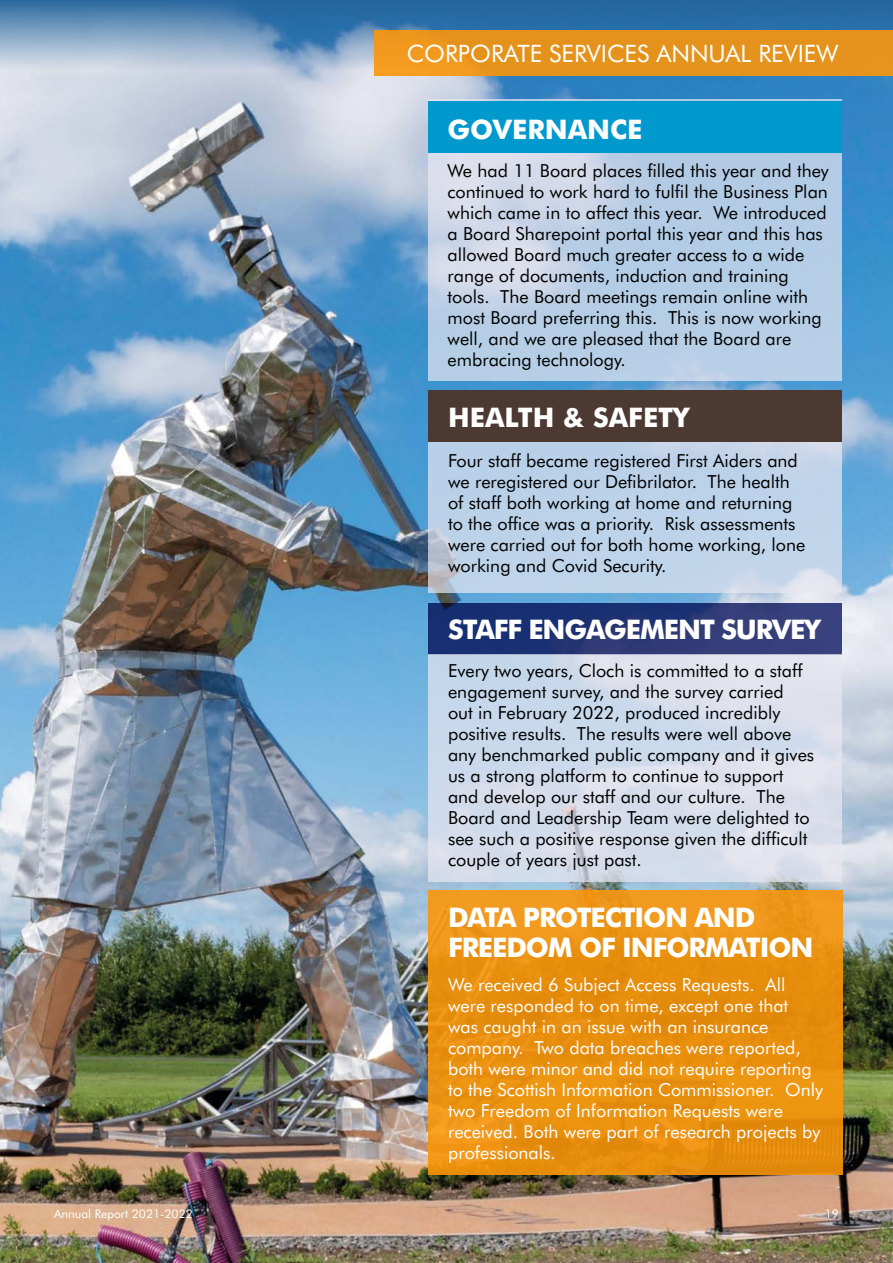
<style>
.page{position:relative;width:893px;height:1263px;background:#fff}
.page>*{position:absolute;margin:0;border:0;box-sizing:border-box;transform-origin:0 0}
.t1{font:700 27px/30px "Futura BT";letter-spacing:-.04em;color:#fff}
.t2{font:700 27px "Futura BT";color:#fff}
.t3{font:24px "Futura BT";color:#fff}
.t4{font:18px/21px "Futura BT";color:#000}
.t5{font:18px/21px "Futura BT";color:#fff}
.t6{font:12px "Futura BT";color:#fff}
</style>
<div class="page">
<img style="left:0;top:0;width:893px;height:1263px">
<div style="left:374px;top:30px;width:519px;height:46px;background:linear-gradient(to right,#ec961d,#e1911a)"></div>
<div style="left:428px;top:890px;width:415px;height:285px;background:linear-gradient(to bottom,#ec9416,#e78d0b)"></div>
<div style="left:428px;top:390px;width:413px;height:52px;background:#4c3a32"></div>
<svg style="left:428px;top:603px;width:413px;height:51px;background:#263675"></svg>
<svg style="left:428px;top:442px;width:413px;height:151px;background:#bed2e8"></svg>
<svg style="left:428px;top:100px;width:413px;height:281px;background:#bcd0e6"></svg>
<svg style="left:428px;top:654px;width:413px;height:228px;background:#d4dceb"></svg>
<div style="left:428px;top:101px;width:413px;height:52px;background:#0099cd"></div>
<h2 class="t3" style="left:407px;top:39px;width:433px">CORPORATE SERVICES ANNUAL REVIEW</h2>
<h1 class="t2" style="left:448px;top:112px;width:196px">GOVERNANCE</h1>
<p class="t4" style="left:448px;top:160px;width:383px">We had 11 Board places filled this year and they continued to work hard to fulfil the Business Plan which came in to affect this year. We introduced a Board Sharepoint portal this year and this has allowed Board much greater access to a wide range of documents, induction and training tools. The Board meetings remain online with most Board preferring this. This is now working well, and we are pleased that the Board are embracing technology.</p>
<h1 class="t2" style="left:448px;top:401px;width:243px">HEALTH &amp; SAFETY</h1>
<p class="t4" style="left:448px;top:450px;width:359px">Four staff became registered First Aiders and we reregistered our Defibrilator. The health of staff both working at home and returning to the office was a priority. Risk assessments were carried out for both home working, lone working and Covid Security.</p>
<h1 class="t1" style="left:448px;top:614px;width:374px">STAFF ENGAGEMENT SURVEY</h1>
<p class="t4" style="left:448px;top:660px;width:368px">Every two years, Cloch is committed to a staff engagement survey, and the survey carried<br>out in February 2022, produced incredibly positive results. The results were well above any benchmarked public company and it gives us a strong platform to continue to support and develop our staff and our culture. The Board and Leadership Team were delighted to see such a positive response given the difficult couple of years just past.</p>
<h1 class="t1" style="left:448px;top:903px;width:367px">DATA PROTECTION AND<br>FREEDOM OF INFORMATION</h1>
<p class="t5" style="left:448px;top:974px;width:377px">We received 6 Subject Access Requests. All were responded to on time, except one that<br>was caught in an issue with an insurance company. Two data breaches were reported, both were minor and did not require reporting to the Scottish Information Commissioner. Only two Freedom of Information Requests were received. Both were part of research projects by professionals.</p>
<p class="t6" style="left:54px;top:1206px;width:140px">Annual Report 2021-2022</p>
<p class="t6" style="left:825px;top:1206px;width:16px">19</p>
</div>
